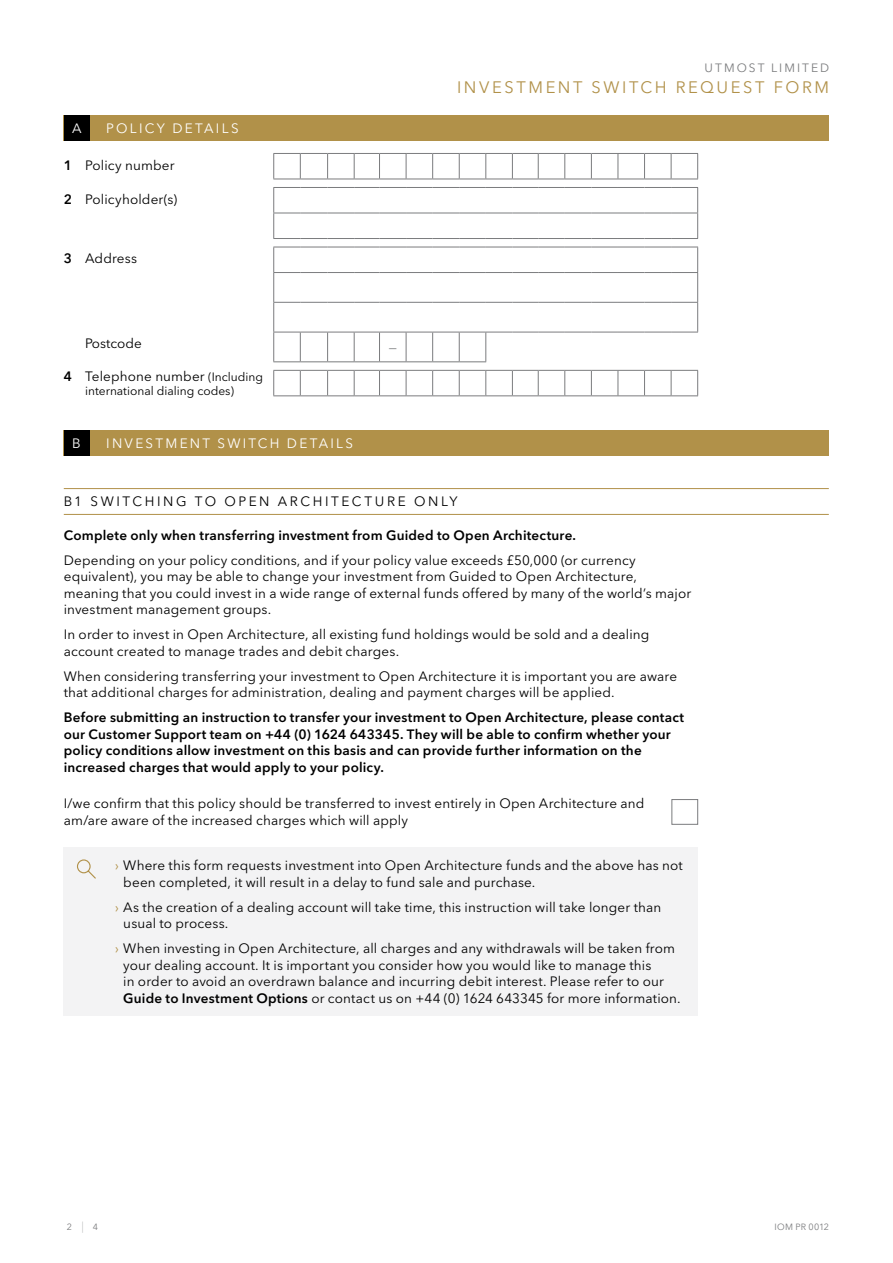
<style>
.page{position:relative;width:893px;height:1263px;background:#fff}
.page>*{position:absolute;margin:0;border:0;box-sizing:border-box;transform-origin:0 0}
.t1{font:16.5px "Avenir Next LT Pro";letter-spacing:.155em;color:#b19149}
.t2{font:13.5px/16.5px "Avenir Next LT Pro";letter-spacing:.01em;color:#000}
.t3{font:600 13.5px/16.5px "Avenir Next LT Pro";letter-spacing:.015em;color:#000}
.t4{font:13.5px "Avenir Next LT Pro";letter-spacing:.165em;color:#fff}
.t5{font:13.5px "Avenir Next LT Pro";letter-spacing:.195em;color:#000}
.t6{font:13.5px "Avenir Next LT Pro";color:#7b7c7e}
.t7{font:12px "Avenir Next LT Pro";color:#000}
.t8{font:12px "Avenir Next LT Pro";color:#7b7c7e}
.t9{font:9px "Avenir Next LT Pro";letter-spacing:.015em;color:#7b7c7e}
.s1{font-weight:600}
.s2{font-size:12px}
.s3{color:#b19149}
.s4{font-weight:200;font-size:11.25px}
</style>
<div class="page">
<svg style="left:273px;top:187px;width:425px;height:52px"></svg>
<svg style="left:273px;top:370px;width:425px;height:26px"></svg>
<svg style="left:273px;top:153px;width:425px;height:27px"></svg>
<svg style="left:273px;top:247px;width:425px;height:115px"></svg>
<hr style="left:64px;top:488px;width:765px;height:1px;background:#b19149">
<hr style="left:64px;top:514px;width:765px;height:1px;background:#b19149">
<div style="left:671px;top:799px;width:27px;height:26px;border:1px solid #7b7c7e"></div>
<div style="left:64px;top:847px;width:634px;height:168px;background:#f3f3f4"></div>
<svg style="left:77px;top:859px;width:19px;height:20px"></svg>
<div style="left:64px;top:430px;width:765px;height:26px;background:#b19149"></div>
<div style="left:64px;top:430px;width:25px;height:26px;background:#000"></div>
<div style="left:64px;top:115px;width:765px;height:25px;background:#b19149"></div>
<div style="left:64px;top:115px;width:25px;height:25px;background:#000"></div>
<p class="t4" style="left:72px;top:120px;width:11px">A</p>
<p class="t4" style="left:106px;top:120px;width:107px">Poli cy d etail</p>
<p class="t4" style="left:231px;top:120px;width:9px">s</p>
<p class="t2" style="left:64px;top:157px;width:112px"><span class="s1">1</span> Policy number</p>
<p class="t2" style="left:64px;top:191px;width:115px"><span class="s1">2</span> Policyholder(s)</p>
<p class="t2" style="left:64px;top:250px;width:75px"><span class="s1">3</span> Address</p>
<p class="t2" style="left:85px;top:335px;width:58px">Postcode</p>
<p class="t2" style="left:64px;top:368px;width:201px"><span class="s1">4</span> Telephone number <span class="s2">(Including</span></p>
<p class="t7" style="left:85px;top:384px;width:151px">international dialing codes)</p>
<p class="t4" style="left:72px;top:435px;width:10px">B</p>
<p class="t4" style="left:106px;top:435px;width:222px">Investment swi tch d etail</p>
<p class="t4" style="left:346px;top:435px;width:9px">s</p>
<p class="t6" style="left:389px;top:339px;width:10px">—</p>
<p class="t8" style="left:704px;top:61px;width:11px">UTMOST</p>
<p class="t8" style="left:771px;top:61px;width:60px">LIM ITE D</p>
<p class="t1" style="left:457px;top:77px;width:374px">Investment swi tch request form</p>
<p class="t5" style="left:64px;top:494px;width:395px">B1 swi tchi ng to op en a rchi tecture only</p>
<p class="t3" style="left:64px;top:527px;width:514px">Complete only when transferring investment from Guided to Open Architecture.</p>
<p class="t2" style="left:64px;top:552px;width:629px">Depending on your policy conditions, and if your policy value exceeds £50,000 (or currency equivalent), you may be able to change your investment from Guided to Open Architecture, meaning that you could invest in a wide range of external funds offered by many of the world’s major investment management groups.</p>
<p class="t2" style="left:64px;top:626px;width:587px">In order to invest in Open Architecture, all existing fund holdings would be sold and a dealing account created to manage trades and debit charges.</p>
<p class="t2" style="left:64px;top:668px;width:615px">When considering transferring your investment to Open Architecture it is important you are aware that additional charges for administration, dealing and payment charges will be applied.</p>
<p class="t3" style="left:64px;top:709px;width:622px">Before submitting an instruction to transfer your investment to Open Architecture, please contact our Customer Support team on +44 (0) 1624 643345. They will be able to confirm whether your policy conditions allow investment on this basis and can provide further information on the increased charges that would apply to your policy.</p>
<p class="t2" style="left:64px;top:796px;width:582px">I/we confirm that this policy should be transferred to invest entirely in Open Architecture and am/are aware of the increased charges which will apply</p>
<p class="t2" style="left:123px;top:857px;width:561px;text-indent:-9px"><span class="s3">›</span> Where this form requests investment into Open Architecture funds and the above has not been completed, it will result in a delay to fund sale and purchase.</p>
<p class="t2" style="left:123px;top:899px;width:539px;text-indent:-9px"><span class="s3">›</span> As the creation of a dealing account will take time, this instruction will take longer than usual to process.</p>
<p class="t2" style="left:123px;top:940px;width:559px;text-indent:-9px"><span class="s3">›</span> When investing in Open Architecture, all charges and any withdrawals will be taken from your dealing account. It is important you consider how you would like to manage this<br>in order to avoid an overdrawn balance and incurring debit interest. Please refer to our <span class="s1">Guide to Investment Options</span> or contact us on +44 (0) 1624 643345 for more information.</p>
<p class="t9" style="left:67px;top:1222px;width:33px">2<span class="s4">|</span>4</p>
<p class="t9" style="left:775px;top:1222px;width:56px">IOM PR 0012</p>
</div>
